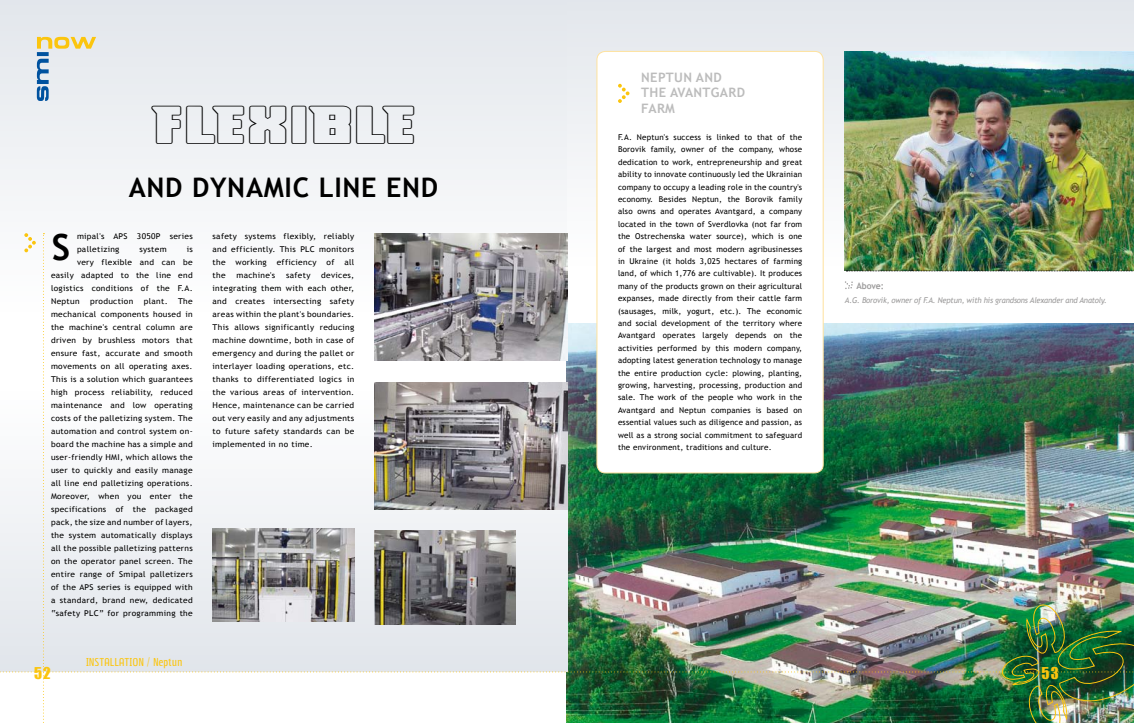
<style>
.page{position:relative;width:1134px;height:723px;background:#fff}
.page>*{position:absolute;margin:0;border:0;box-sizing:border-box;transform-origin:0 0}
.t1{font:48px "Broad Daylight";letter-spacing:.025em;color:#000}
.t2{font:700 36px "Trebuchet MS";color:#000}
.t3{font:700 27px "Trebuchet MS";letter-spacing:.025em;color:#000}
.t4{font:15px "Impact";color:#fbc50e}
.t5{font:700 13px/15.6px "Trebuchet MS";letter-spacing:.025em;color:#bcbcbc}
.t6{font:9px "Subpear";letter-spacing:.065em;color:#fbc50e}
.t7{font:700 9px "Trebuchet MS";color:#9d9c9c;scale:.96 1}
.t8{font:8px/13px "Trebuchet MS";letter-spacing:.035em;color:#000;text-align:justify;scale:1.05 1}
.t9{font:8px/12.4px "Trebuchet MS";letter-spacing:.035em;color:#000;text-align:justify}
.t10{font:italic 8px "Trebuchet MS";letter-spacing:-.02em;color:#9d9c9c;scale:.96 1}
</style>
<div class="page">
<svg style="left:567px;top:0;width:567px;height:233px"></svg>
<img style="left:845px;top:51px;width:289px;height:182px">
<div style="left:597px;top:51px;width:226px;height:422px;background:#fff;border-radius:9px"></div>
<svg style="left:618px;top:84px;width:11px;height:19px"></svg>
<div style="left:0;top:0;width:567px;height:318px;background:#edeff3"></div>
<img style="left:0;top:233px;width:1134px;height:490px">
<svg style="left:37px;top:37px;width:59px;height:64px"></svg>
<h1 class="t1" style="left:151px;top:90px;width:266px">FLEXIBLE</h1>
<h3 class="t3" style="left:129px;top:171px;width:311px">AND DYNAMIC LINE EN D</h3>
<p class="t8" style="left:77px;top:230px;width:112px">mipal's APS 3050P series palletizing</p>
<h2 class="t2" style="left:52px;top:224px;width:17px">S</h2>
<p class="t8" style="left:139px;top:243px;width:27px">system</p>
<p class="t8" style="left:187px;top:243px;width:7px">is</p>
<p class="t8" style="left:77px;top:256px;width:112px">very flexible and can be</p>
<p class="t8" style="left:51px;top:269px;width:136px">easily adapted to the line end</p>
<p class="t8" style="left:51px;top:282px;width:136px">logistics conditions of the F.A.</p>
<p class="t8" style="left:51px;top:295px;width:29px">Neptun</p>
<p class="t8" style="left:90px;top:295px;width:43px">production</p>
<p class="t8" style="left:144px;top:295px;width:24px">plant.</p>
<p class="t8" style="left:51px;top:295px;width:136px;text-indent:127px">The mechanical components housed in the machine's central column are driven by brushless motors that ensure fast, accurate and smooth movements on all operating axes.<br>This is a solution which guarantees high process reliability, reduced maintenance and low operating costs of the palletizing system. The automation and control system on&shy;board the machine has a simple and user-friendly HMI, which allows the user to quickly and easily manage all line end palletizing operations.<br>Moreover, when you enter the specifications of the packaged pack, the size and number of layers, the system automatically displays all the possible palletizing patterns on the operator panel screen. The entire range of Smipal palletizers of the APS series is equipped with a standard, brand new, dedicated “safety PLC” for programming the</p>
<p class="t8" style="left:213px;top:230px;width:136px">safety systems flexibly, reliably and efficiently. This PLC monitors the working efficiency of all the</p>
<p class="t8" style="left:213px;top:269px;width:136px;text-indent:109px">devices, integrating them with each other, and creates intersecting safety areas within the plant's boundaries.<br>This allows significantly reducing machine downtime, both in case of emergency and during the pallet or interlayer loading operations, etc. thanks to differentiated logics in the various areas of intervention.<br>Hence, maintenance can be carried out very easily and any adjustments to future safety standards can be implemented in no time.</p>
<p class="t8" style="left:236px;top:269px;width:38px">machine's</p>
<p class="t8" style="left:286px;top:269px;width:25px">safety</p>
<h3 class="t5" style="left:641px;top:69px;width:82px;text-indent:55px">AND<br>THE AVANTG</h3>
<h3 class="t5" style="left:641px;top:69px;width:18px">NEPTUN</h3>
<h3 class="t5" style="left:720px;top:85px;width:27px">ARD</h3>
<h3 class="t5" style="left:641px;top:100px;width:35px">FARM</h3>
<p class="t9" style="left:618px;top:131px;width:186px">F.A. Neptun's success is linked to that of the Borovik family, owner of the company, whose dedication to work, entrepreneurship and great ability to innovate continuously led the Ukrainian company to occupy a leading role in the country's economy. Besides Neptun, the Borovik family also owns and operates Avantgard, a company located in the town of Sverdlovka (not far from the Ostrechenska water source), which is one of the largest and most modern agribusinesses in Ukraine (it holds 3,025 hectares of farming land, of which 1,776 are cultivable). It produces many of the products grown on their agricultural expanses, made directly from their cattle farm (sausages, milk, yogurt, etc.). The economic and social development of the territory where Avantgard operates largely depends on the activities performed by this modern company, adopting latest generation technology to manage the entire production cycle: plowing, planting, growing, harvesting, processing, production and sale. The work of the people who work in the Avantgard and Neptun companies is based on essential values such as diligence and passion, as well as a strong social commitment to safeguard the environment, traditions and culture.</p>
<p class="t7" style="left:857px;top:280px;width:30px">ABOVE:</p>
<p class="t10" style="left:845px;top:295px;width:274px">A.G. Borovik, owner of F.A. Neptun, with his grandsons Alexander and Anatoly.</p>
<p class="t6" style="left:86px;top:656px;width:97px">INSTALLATION / Neptun</p>
<h3 class="t4" style="left:34px;top:663px;width:18px">52</h3>
<h3 class="t4" style="left:1042px;top:663px;width:19px">53</h3>
</div>
